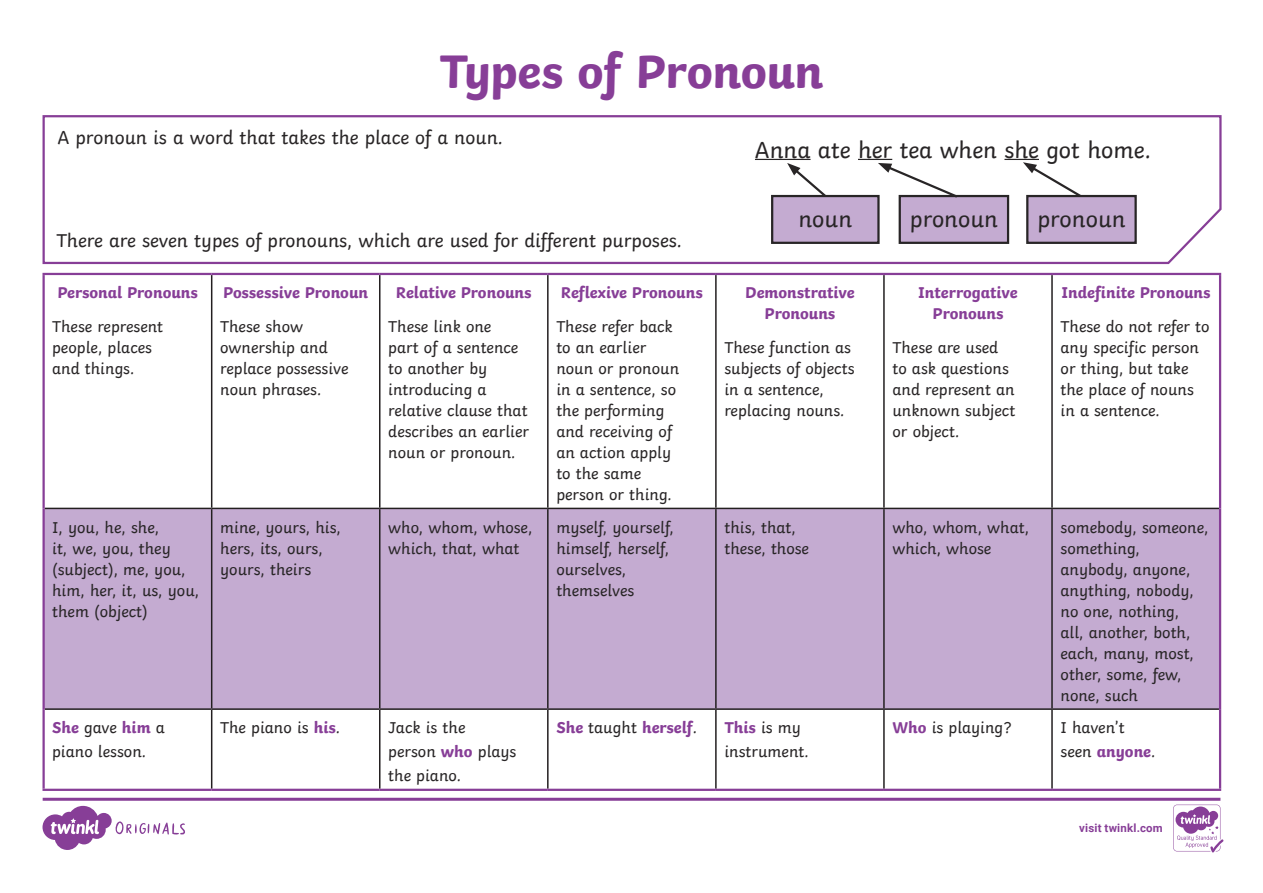
<style>
.page{position:relative;width:1263px;height:893px;background:#fff}
.page>*{position:absolute;margin:0;border:0;box-sizing:border-box;transform-origin:0 0}
.Heading_1{font:700 49.5px "Twinkl";letter-spacing:-.01em;color:#873e97}
.KS1_Body_Copy{font:24px "Twinkl";color:#282526}
.KS2_Body_Copy{font:19.5px "Twinkl";color:#282526}
.KS2_Body_Copy-2{font:16.5px/21px "Twinkl";color:#282526}
.KS2_Body_Copy-3{font:700 16.5px/21px "Twinkl";color:#873e97;text-align:center}
.t1{font:700 11.4px "Roboto";letter-spacing:.02em;color:#873e97}
.s1{font-weight:700;color:#873e97}
.s2{font-weight:400;color:#282526}
</style>
<div class="page">
<svg style="left:42px;top:115px;width:1180px;height:150px"></svg>
<div style="left:45px;top:509px;width:1174px;height:199px;background:#c4abd1"></div>
<hr style="left:211px;top:275px;width:1px;height:233px;background:#231f20">
<hr style="left:379px;top:275px;width:1px;height:233px;background:#231f20">
<hr style="left:547px;top:275px;width:2px;height:233px;background:#231f20">
<hr style="left:715px;top:275px;width:2px;height:233px;background:#231f20">
<hr style="left:883px;top:275px;width:2px;height:233px;background:#231f20">
<hr style="left:1051px;top:275px;width:2px;height:233px;background:#231f20">
<hr style="left:45px;top:508px;width:167px;height:1px;background:#231f20">
<hr style="left:212px;top:508px;width:168px;height:1px;background:#231f20">
<hr style="left:211px;top:509px;width:1px;height:199px;background:#231f20">
<hr style="left:380px;top:508px;width:168px;height:1px;background:#231f20">
<hr style="left:379px;top:509px;width:1px;height:199px;background:#231f20">
<hr style="left:548px;top:508px;width:168px;height:1px;background:#231f20">
<hr style="left:547px;top:509px;width:2px;height:199px;background:#231f20">
<hr style="left:716px;top:508px;width:168px;height:1px;background:#231f20">
<hr style="left:715px;top:509px;width:2px;height:199px;background:#231f20">
<hr style="left:884px;top:508px;width:168px;height:1px;background:#231f20">
<hr style="left:883px;top:509px;width:2px;height:199px;background:#231f20">
<hr style="left:1052px;top:508px;width:167px;height:1px;background:#231f20">
<hr style="left:1051px;top:509px;width:2px;height:199px;background:#231f20">
<hr style="left:45px;top:708px;width:167px;height:2px;background:#231f20">
<hr style="left:212px;top:708px;width:168px;height:2px;background:#231f20">
<hr style="left:211px;top:710px;width:1px;height:79px;background:#231f20">
<hr style="left:380px;top:708px;width:168px;height:2px;background:#231f20">
<hr style="left:379px;top:710px;width:1px;height:79px;background:#231f20">
<hr style="left:548px;top:708px;width:168px;height:2px;background:#231f20">
<hr style="left:547px;top:710px;width:2px;height:79px;background:#231f20">
<hr style="left:716px;top:708px;width:168px;height:2px;background:#231f20">
<hr style="left:715px;top:710px;width:2px;height:79px;background:#231f20">
<hr style="left:884px;top:708px;width:168px;height:2px;background:#231f20">
<hr style="left:883px;top:710px;width:2px;height:79px;background:#231f20">
<hr style="left:1052px;top:708px;width:167px;height:2px;background:#231f20">
<hr style="left:1051px;top:710px;width:2px;height:79px;background:#231f20">
<hr style="left:42px;top:273px;width:170px;height:2px;background:#873e97">
<hr style="left:42px;top:275px;width:3px;height:233px;background:#873e97">
<hr style="left:212px;top:273px;width:168px;height:2px;background:#873e97">
<hr style="left:380px;top:273px;width:168px;height:2px;background:#873e97">
<hr style="left:548px;top:273px;width:168px;height:2px;background:#873e97">
<hr style="left:716px;top:273px;width:168px;height:2px;background:#873e97">
<hr style="left:884px;top:273px;width:168px;height:2px;background:#873e97">
<hr style="left:1052px;top:273px;width:169px;height:2px;background:#873e97">
<hr style="left:1219px;top:275px;width:2px;height:233px;background:#873e97">
<hr style="left:42px;top:508px;width:3px;height:201px;background:#873e97">
<hr style="left:1219px;top:508px;width:2px;height:201px;background:#873e97">
<hr style="left:42px;top:709px;width:3px;height:80px;background:#873e97">
<hr style="left:1219px;top:709px;width:2px;height:80px;background:#873e97">
<hr style="left:42px;top:789px;width:170px;height:2px;background:#873e97">
<hr style="left:212px;top:789px;width:168px;height:2px;background:#873e97">
<hr style="left:380px;top:789px;width:168px;height:2px;background:#873e97">
<hr style="left:548px;top:789px;width:168px;height:2px;background:#873e97">
<hr style="left:716px;top:789px;width:168px;height:2px;background:#873e97">
<hr style="left:884px;top:789px;width:168px;height:2px;background:#873e97">
<hr style="left:1052px;top:789px;width:169px;height:2px;background:#873e97">
<div style="left:772px;top:196px;width:106px;height:47px;background:#c4abd1"></div>
<div style="left:771px;top:195px;width:109px;height:49px;border:2px solid #282526"></div>
<div style="left:900px;top:196px;width:108px;height:47px;background:#c4abd1"></div>
<div style="left:899px;top:195px;width:110px;height:49px;border:2px solid #282526"></div>
<div style="left:1027px;top:196px;width:109px;height:47px;background:#c4abd1"></div>
<div style="left:1026px;top:195px;width:111px;height:49px;border:2px solid #282526"></div>
<hr style="left:755px;top:159px;width:55px;height:1px;background:#282526">
<hr style="left:858px;top:159px;width:34px;height:1px;background:#282526">
<hr style="left:1004px;top:159px;width:35px;height:1px;background:#282526">
<svg style="left:787px;top:163px;width:41px;height:35px"></svg>
<svg style="left:878px;top:163px;width:82px;height:37px"></svg>
<svg style="left:1023px;top:162px;width:60px;height:37px"></svg>
<svg style="left:43px;top:798px;width:1180px;height:54px"></svg>
<p class="Heading_1" style="left:440px;top:31px;width:385px">Types of Pronoun</p>
<p class="KS2_Body_Copy" style="left:57px;top:122px;width:447px">A pronoun is a word that takes the place of a noun.</p>
<p class="KS2_Body_Copy" style="left:56px;top:226px;width:627px">There are seven types of pronouns, which are used for different purposes.</p>
<p class="KS2_Body_Copy-3" style="left:57px;top:280px;width:142px">Personal Pronouns</p>
<p class="KS2_Body_Copy-2" style="left:52px;top:314px;width:113px">These represent people, places and things.</p>
<p class="KS2_Body_Copy-3" style="left:561px;top:280px;width:143px">Reflexive Pronouns</p>
<p class="KS2_Body_Copy-2" style="left:556px;top:314px;width:124px">These refer back to an earlier noun or pronoun in a sentence, so the performing and receiving of an action apply to the same person or thing.</p>
<p class="KS2_Body_Copy-3" style="left:396px;top:280px;width:137px">Relative Pronouns</p>
<p class="KS2_Body_Copy-2" style="left:388px;top:314px;width:142px">These link one<br>part of a sentence to another by introducing a relative clause that describes an earlier noun or pronoun.</p>
<p class="KS2_Body_Copy-3" style="left:223px;top:280px;width:146px">Possessive Pronoun</p>
<p class="KS2_Body_Copy-2" style="left:220px;top:314px;width:130px">These show ownership and replace possessive noun phrases.</p>
<p class="KS1_Body_Copy" style="left:755px;top:131px;width:397px">Anna ate her tea when she got home.</p>
<p class="KS1_Body_Copy" style="left:798px;top:201px;width:55px">noun</p>
<p class="KS1_Body_Copy" style="left:910px;top:201px;width:90px">pronoun</p>
<p class="KS1_Body_Copy" style="left:1037px;top:201px;width:90px">pronoun</p>
<p class="KS2_Body_Copy-3" style="left:745px;top:280px;width:111px">Demonstrative<br>Pronouns</p>
<p class="KS2_Body_Copy-2" style="left:724px;top:335px;width:132px">These function as subjects of objects in a sentence, replacing nouns.</p>
<p class="KS2_Body_Copy-3" style="left:918px;top:280px;width:101px">Interrogative<br>Pronouns</p>
<p class="KS2_Body_Copy-2" style="left:892px;top:335px;width:124px">These are used to ask questions and represent an unknown subject or object.</p>
<p class="KS2_Body_Copy-3" style="left:1061px;top:280px;width:151px">Indefinite Pronouns</p>
<p class="KS2_Body_Copy-2" style="left:1060px;top:314px;width:151px">These do not refer to any specific person or thing, but take the place of nouns in a sentence.</p>
<p class="KS2_Body_Copy-2" style="left:52px;top:515px;width:149px">I, you, he, she,<br>it, we, you, they (subject), me, you, him, her, it, us, you, them (object)</p>
<p class="KS2_Body_Copy-2" style="left:220px;top:515px;width:122px">mine, yours, his, hers, its, ours, yours, theirs</p>
<p class="KS2_Body_Copy-2" style="left:388px;top:515px;width:146px">who, whom, whose, which, that, what</p>
<p class="KS2_Body_Copy-2" style="left:556px;top:515px;width:119px">myself, yourself, himself, herself, ourselves, themselves</p>
<p class="KS2_Body_Copy-2" style="left:724px;top:515px;width:86px">this, that, these, those</p>
<p class="KS2_Body_Copy-2" style="left:892px;top:515px;width:138px">who, whom, what, which, whose</p>
<p class="KS2_Body_Copy-2" style="left:1060px;top:515px;width:150px">somebody, someone, something, anybody, anyone, anything, nobody, no one, nothing,<br>all, another, both, each, many, most, other, some, few, none, such</p>
<p class="KS2_Body_Copy-2" style="left:52px;top:714px;width:114px;line-height:24px"><span class="s1">She</span> gave <span class="s1">him</span> a piano lesson.</p>
<p class="KS2_Body_Copy-2" style="left:220px;top:716px;width:121px">The piano is <span class="s1">his</span>.</p>
<p class="KS2_Body_Copy-2" style="left:388px;top:714px;width:130px;line-height:24px">Jack is the person <span class="s1">who</span> plays the piano.</p>
<p class="KS2_Body_Copy-3" style="left:556px;top:715px;width:142px">She <span class="s2">taught</span> herself<span class="s2">.</span></p>
<p class="KS2_Body_Copy-2" style="left:724px;top:714px;width:86px;line-height:24px"><span class="s1">This</span> is my instrument.</p>
<p class="KS2_Body_Copy-2" style="left:892px;top:716px;width:121px"><span class="s1">Who</span> is playing?</p>
<p class="KS2_Body_Copy-2" style="left:1060px;top:714px;width:96px;line-height:24px">I haven’t seen <span class="s1">anyone</span>.</p>
<p class="t1" style="left:1079px;top:820px;width:85px">visit twinkl.com</p>
</div>
